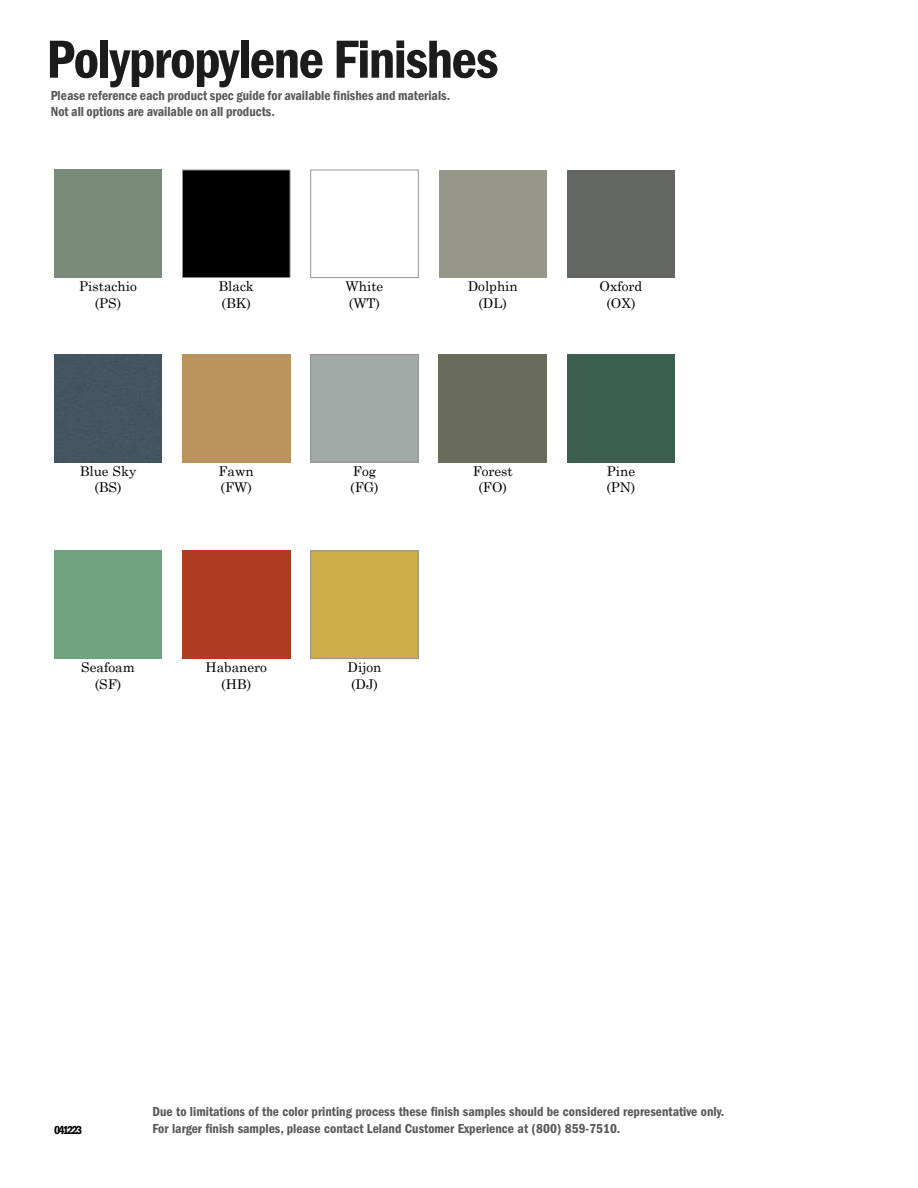
<style>
.page{position:relative;width:918px;height:1188px;background:#fff}
.page>*{position:absolute;margin:0;border:0;box-sizing:border-box;transform-origin:0 0}
.t1{font:55.5px "ITC Franklin Gothic Std Dm Cd";letter-spacing:-.025em;color:#1c1c1c}
.t2{font:13.5px/16.2px "ITC Franklin Gothic Std Dm Cd";color:#58595b}
.t3{font:13.5px/16.5px "Century Schoolbook";color:#000;text-align:center}
.t4{font:600 condensed 13.5px/16.2px "Franklin Gothic";color:#58595b}
.t5{font:12px "ITC Franklin Gothic Std Dm Cd";letter-spacing:-.14em;color:#000}
</style>
<div class="page">
<div style="left:182px;top:170px;width:108px;height:108px;background:#000"></div>
<div style="left:182px;top:170px;width:108px;height:108px;border:1px solid #939598"></div>
<div style="left:310px;top:170px;width:108px;height:108px;border:1px solid #939598"></div>
<div style="left:439px;top:170px;width:108px;height:108px;background:#96968a"></div>
<div style="left:567px;top:170px;width:108px;height:108px;background:#626764"></div>
<div style="left:54px;top:354px;width:108px;height:108px;background:#435461"></div>
<div style="left:182px;top:354px;width:108px;height:108px;background:#bb945d"></div>
<div style="left:310px;top:354px;width:108px;height:108px;border:1px solid #939598"></div>
<div style="left:439px;top:354px;width:108px;height:108px;background:#696c5b"></div>
<div style="left:567px;top:354px;width:108px;height:108px;background:#3c5e4d"></div>
<div style="left:182px;top:551px;width:108px;height:108px;background:#b03d22"></div>
<div style="left:312px;top:553px;width:104px;height:104px;background:#cdad48"></div>
<div style="left:310px;top:551px;width:108px;height:108px;border:1px solid #939598"></div>
<h1 class="t1" style="left:46px;top:28px;width:454px">Polypropylene Finishes</h1>
<p class="t4" style="left:51px;top:87px;width:401px">Please reference each product spec guide for available finishes and materials.<br>Not all options are available on all products.</p>
<p class="t3" style="left:79px;top:277px;width:59px">Pistachio (PS)</p>
<p class="t3" style="left:218px;top:277px;width:37px;text-align:left">Black (BK)</p>
<p class="t3" style="left:346px;top:277px;width:39px;text-align:left">White (WT)</p>
<p class="t3" style="left:468px;top:277px;width:52px">Dolphin (DL)</p>
<p class="t3" style="left:600px;top:277px;width:44px">Oxford (OX)</p>
<p class="t3" style="left:80px;top:461px;width:58px">Blue Sky (BS)</p>
<p class="t3" style="left:219px;top:461px;width:37px;text-align:left">Fawn (FW)</p>
<p class="t3" style="left:350px;top:461px;width:30px;text-align:left">Fog (FG)</p>
<p class="t3" style="left:473px;top:461px;width:42px">Forest (FO)</p>
<p class="t3" style="left:606px;top:461px;width:30px;text-align:left">Pine (PN)</p>
<p class="t3" style="left:81px;top:658px;width:55px">Seafoam (SF)</p>
<p class="t3" style="left:205px;top:658px;width:63px">Habanero (HB)</p>
<p class="t3" style="left:348px;top:658px;width:35px;text-align:left">Dijon (DJ)</p>
<p class="t5" style="left:54px;top:1123px;width:30px">041223</p>
<p class="t2" style="left:153px;top:1104px;width:573px">Due to limitations of the color printing process these finish samples should be considered representative only.<br>For larger finish samples, please contact Leland Customer Experience at (800) 859-7510.</p>
</div>
